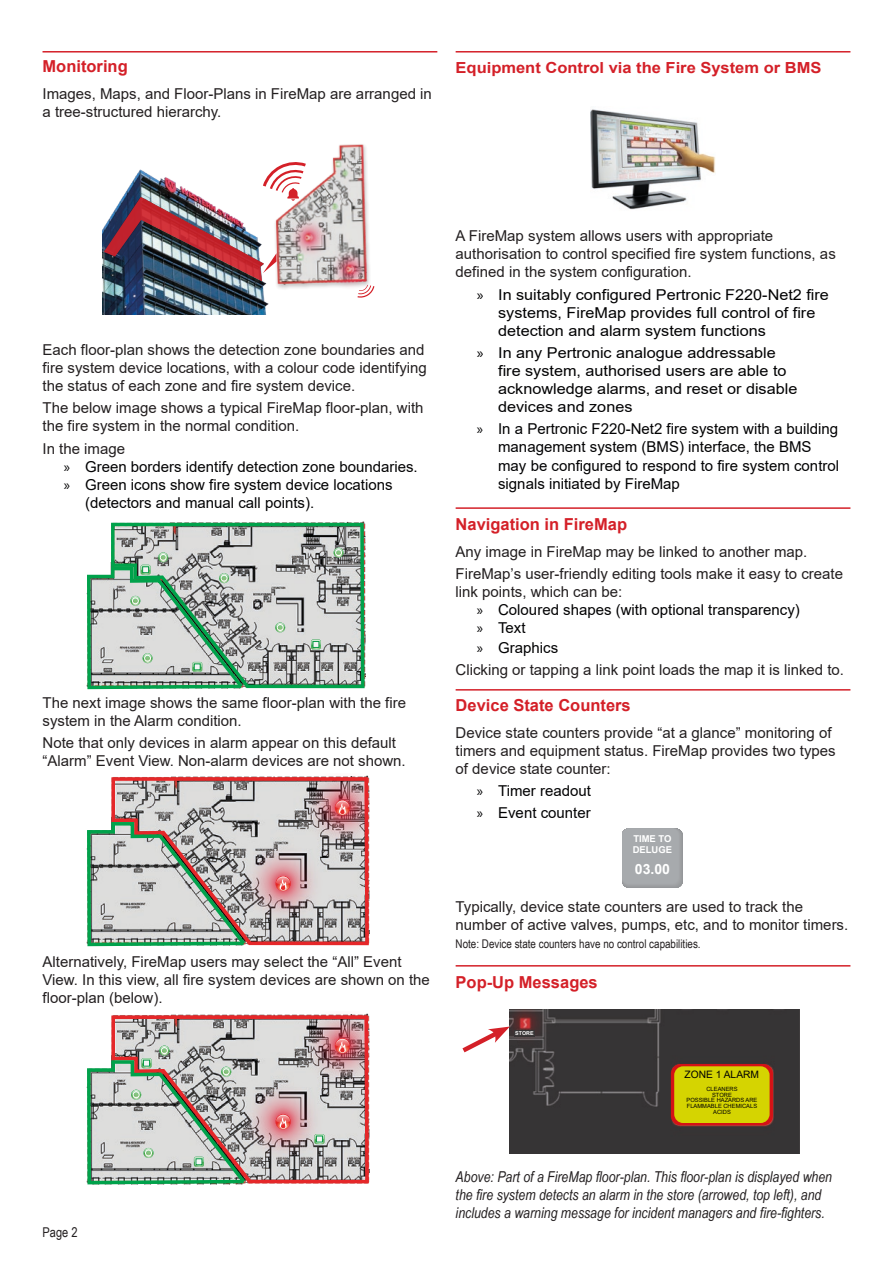
<style>
.page{position:relative;width:893px;height:1263px;background:#fff}
.page>*{position:absolute;margin:0;border:0;box-sizing:border-box;transform-origin:0 0}
.t1{font:700 16.5px "Arial";color:#d42028}
.t2{font:700 15.3px "Arial";color:#d42028;scale:1.08 1}
.t3{font:15px/18px "Arial";color:#231f20}
.t4{font:15px/18px "Arial";color:#020203}
.t5{font:15px/18.1px "Arial";color:#020203;scale:1.08 1}
.t6{font:italic 15px/18px "Arial Narrow";color:#231f20}
.t7{font:700 14.1px "Arial";color:#fff}
.t8{font:13.5px "Arial Narrow";color:#231f20}
.t9{font:12px "Arial Narrow";color:#231f20}
.t10{font:10.2px "Arial";color:#020203}
.t11{font:700 9.45px/10.5px "Arial";color:#fff}
.t12{font:5.85px/5.8px "Arial";color:#020203;text-align:center}
.t13{font:700 5.4px "Arial";color:#fff}
.s1{font-family:"Myriad Pro"}
.s2{color:#231f20}
.s3{font-family:"Myriad Pro";color:#020203}
.s4{color:#020203}
</style>
<div class="page">
<svg style="left:86px;top:521px;width:280px;height:169px;background:#acbbb2"></svg>
<div style="left:335px;top:549px;width:7px;height:7px;border:1px solid #fff;border-radius:50%"></div>
<svg style="left:86px;top:775px;width:284px;height:172px;background:#bbb0ad"></svg>
<img style="left:86px;top:1014px;width:284px;height:171px">
<img style="left:103px;top:227px;width:255px;height:88px">
<img style="left:261px;top:144px;width:114px;height:151px">
<svg style="left:358px;top:285px;width:16px;height:13px"></svg>
<img style="left:104px;top:161px;width:202px;height:120px">
<img style="left:591px;top:109px;width:124px;height:101px">
<hr style="left:43px;top:51px;width:394px;height:2px;background:#d42028">
<hr style="left:456px;top:51px;width:394px;height:2px;background:#d42028">
<hr style="left:456px;top:507px;width:394px;height:2px;background:#d42028">
<hr style="left:456px;top:689px;width:394px;height:2px;background:#d42028">
<div style="left:622px;top:828px;width:61px;height:60px;background:#95979a;border-radius:7px"></div>
<div style="left:622px;top:828px;width:60px;height:59px;background:#9a9c9f;border-radius:7px"></div>
<div style="left:622px;top:828px;width:59px;height:58px;background:#9fa1a3;border-radius:7px"></div>
<div style="left:622px;top:828px;width:56px;height:55px;background:#a7aaad;border-radius:7px"></div>
<hr style="left:456px;top:965px;width:394px;height:1px;background:#d42028">
<img style="left:509px;top:1010px;width:290px;height:143px">
<div style="left:671px;top:1064px;width:102px;height:61px;background:#d41216;border-radius:10px"></div>
<div style="left:674px;top:1066px;width:96px;height:57px;background:#d5d401;border-radius:9px"></div>
<div style="left:514px;top:1030px;width:21px;height:7px;background:#373435"></div>
<div style="left:509px;top:1040px;width:8px;height:5px;background:#373435"></div>
<svg style="left:462px;top:1026px;width:48px;height:30px"></svg>
<p class="t1" style="left:43px;top:55px;width:87px">Monitoring</p>
<p class="t3" style="left:43px;top:85px;width:391px">Images, Maps, and Floor-Plans in FireMap are arranged in a tree-structured hierarchy.</p>
<p class="t2" style="left:456px;top:57px;width:340px">Equipment Control via the Fire System or BMS</p>
<p class="t3" style="left:43px;top:341px;width:386px">Each floor-plan shows the detection zone boundaries and fire system device locations, with a colour code identifying the status of each zone and fire system device.</p>
<p class="t3" style="left:43px;top:399px;width:382px">The below image shows a typical FireMap floor-plan, with the fire system in the normal condition.</p>
<p class="t3" style="left:43px;top:439px;width:84px">In the image</p>
<p class="t4" style="left:64px;top:457px;width:355px"><span class="s1">»</span> Green borders identify detection zone boundaries.</p>
<p class="t4" style="left:64px;top:475px;width:330px"><span class="s1">»</span> Green icons show fire system device locations</p>
<p class="t4" style="left:85px;top:493px;width:231px">(detectors and manual call points).</p>
<p class="t3" style="left:43px;top:694px;width:365px">The next image shows the same floor-plan with the fire system in the Alarm condition.</p>
<p class="t3" style="left:43px;top:734px;width:365px">Note that only devices in alarm appear on this default “Alarm” Event View. Non-alarm devices are not shown.</p>
<p class="t3" style="left:43px;top:952px;width:389px">Alternatively, FireMap users may select the “All” Event<br>View. In this view, all fire system devices are shown on the floor-plan (below).</p>
<p class="t8" style="left:43px;top:1223px;width:37px">Page 2</p>
<p class="t3" style="left:456px;top:227px;width:382px">A FireMap system allows users with appropriate authorisation to control specified fire system functions, as defined in the system configuration.</p>
<p class="t5" style="left:498px;top:285px;width:308px;text-indent:-21px"><span class="s1">»</span> In suitably configured Pertronic F220-Net2 fire systems, FireMap provides full control of fire detection and alarm system functions</p>
<p class="t5" style="left:498px;top:343px;width:279px;text-indent:-21px"><span class="s1">»</span> In any Pertronic analogue addressable fire system, authorised users are able to acknowledge alarms, and reset or disable devices and zones</p>
<p class="t4" style="left:498px;top:420px;width:342px;text-indent:-21px"><span class="s1">»</span> In a Pertronic F220-Net2 fire system with a building management system (BMS) interface, the BMS may be configured to respond to fire system control signals initiated by FireMap</p>
<p class="t1" style="left:456px;top:513px;width:173px">Navigation in FireMap</p>
<p class="t3" style="left:456px;top:540px;width:389px;line-height:22.2px">Any image in FireMap may be linked to another map.<br>FireMap’s user-friendly editing tools make it easy to create</p>
<p class="t4" style="left:477px;top:582px;width:325px;text-indent:-21px"><span class="s2">link points, which can be:<br></span><span class="s1">»</span> Coloured shapes (with optional transparency) <span class="s1">»</span> Text</p>
<p class="t3" style="left:456px;top:636px;width:390px;line-height:22.2px;text-indent:21px"><span class="s3">»</span> <span class="s4">Graphics<br></span>Clicking or tapping a link point loads the map it is linked to.</p>
<p class="t1" style="left:456px;top:694px;width:177px">Device State Counters</p>
<p class="t3" style="left:456px;top:724px;width:382px">Device state counters provide “at a glance” monitoring of timers and equipment status. FireMap provides two types of device state counter:</p>
<p class="t4" style="left:477px;top:780px;width:116px;line-height:22.2px"><span class="s1">»</span> Timer readout <span class="s1">»</span> Event counter</p>
<p class="t11" style="left:633px;top:834px;width:41px">TIME TO<br>DELUGE</p>
<p class="t7" style="left:635px;top:859px;width:37px">03.00</p>
<p class="t3" style="left:456px;top:897px;width:394px">Typically, device state counters are used to track the number of active valves, pumps, etc, and to monitor timers.</p>
<p class="t9" style="left:456px;top:935px;width:247px">Note: Device state counters have no control capabilities.</p>
<p class="t1" style="left:456px;top:970px;width:144px">Pop-Up Messages</p>
<p class="t13" style="left:515px;top:1029px;width:20px">STORE</p>
<p class="t10" style="left:685px;top:1067px;width:76px">ZONE 1 ALARM</p>
<p class="t12" style="left:686px;top:1086px;width:72px">CLEANERS<br>STORE<br>POSSIBLE HAZARDS ARE<br>FLAMMABLE CHEMICALS<br>ACIDS</p>
<p class="t6" style="left:456px;top:1168px;width:378px">Above: Part of a FireMap floor-plan. This floor-plan is displayed when the fire system detects an alarm in the store (arrowed, top left), and includes a warning message for incident managers and fire-fighters.</p>
</div>
